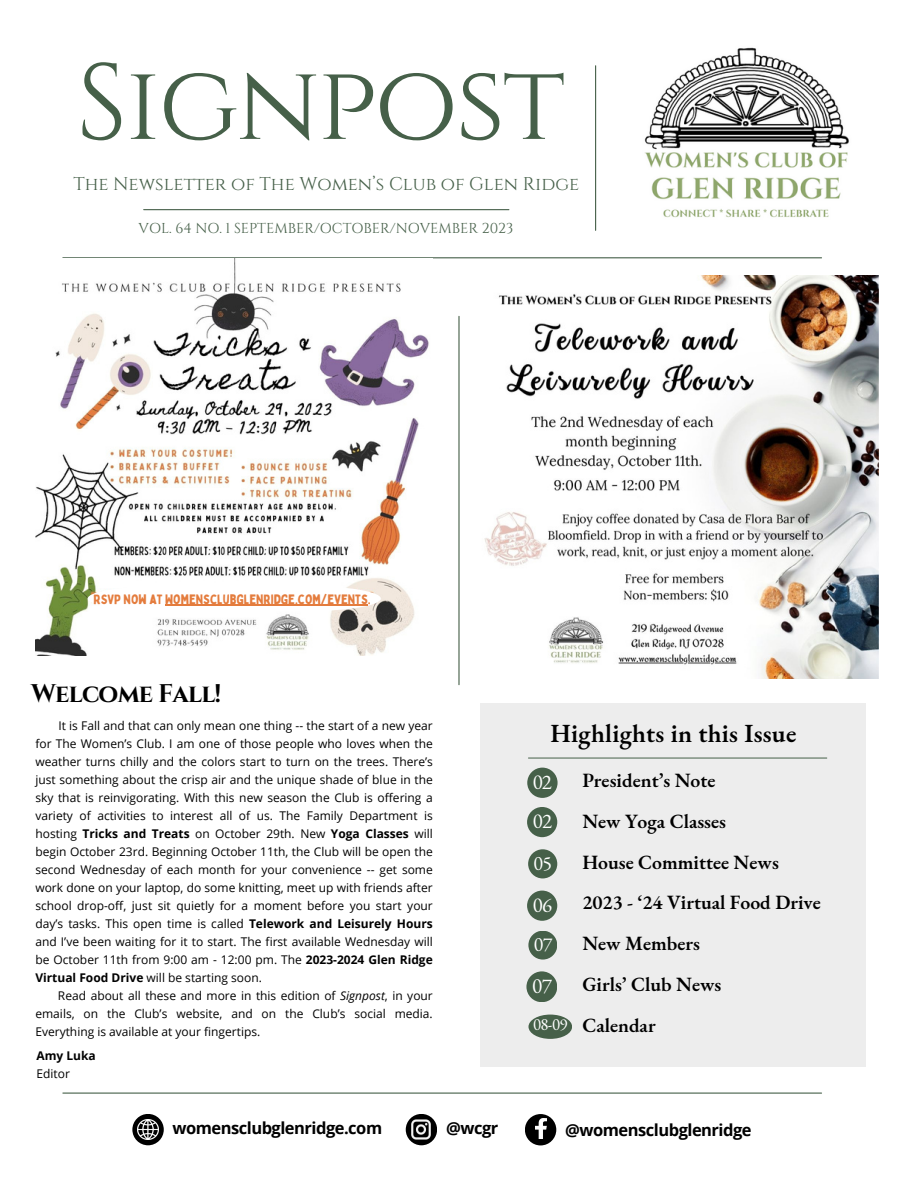
<style>
.page{position:relative;width:918px;height:1188px;background:#fff}
.page>*{position:absolute;margin:0;border:0;box-sizing:border-box;transform-origin:0 0}
.t1{font:107.4px "Cinzel";letter-spacing:-.02em;color:#466049}
.t2{font:600 25.5px "EB Garamond";letter-spacing:.01em;color:#000}
.t3{font:700 25.5px "Cinzel";letter-spacing:-.03em;color:#000}
.t4{font:21.15px "EB Garamond";color:#fff}
.t5{font:20.7px "EB Garamond";color:#fff}
.t6{font:19.95px "EB Garamond";color:#fff}
.t7{font:600 19.8px "EB Garamond";color:#000}
.t8{font:19.8px "EB Garamond";color:#fff}
.t9{font:18.45px "Cinzel";color:#466049}
.t10{font:16.65px "EB Garamond";color:#fff}
.t11{font:700 16.5px "Open Sans";letter-spacing:-.03em;color:#000}
.t12{font:14.25px "Cinzel";color:#466049}
.t13{font:13.35px "Bobby Jones";color:#e47c3d}
.t14{font:12px/18px "Open Sans";color:#000;text-align:justify}
.t15{font:700 12px "Open Sans";color:#000}
.s1{font-weight:700}
.s2{font-style:italic}
</style>
<div class="page">
<hr style="left:63px;top:257px;width:759px;height:1px;background:#466049">
<svg style="left:132px;top:1114px;width:32px;height:31px"></svg>
<img style="left:138px;top:1119px;width:20px;height:21px">
<div style="left:481px;top:704px;width:385px;height:363px;background:#ededed"></div>
<hr style="left:528px;top:758px;width:299px;height:1px;background:#466049">
<div style="left:527px;top:768px;width:31px;height:30px;background:#466049;border-radius:50%"></div>
<div style="left:528px;top:931px;width:29px;height:29px;background:#466049;border-radius:50%"></div>
<div style="left:527px;top:891px;width:30px;height:30px;background:#466049;border-radius:50%"></div>
<div style="left:527px;top:807px;width:30px;height:30px;background:#466049;border-radius:50%"></div>
<div style="left:528px;top:849px;width:29px;height:29px;background:#466049;border-radius:50%"></div>
<div style="left:528px;top:1015px;width:44px;height:24px;background:#466049;border-radius:50%"></div>
<div style="left:526px;top:971px;width:31px;height:31px;background:#466049;border-radius:50%"></div>
<img style="left:484px;top:275px;width:395px;height:403px">
<hr style="left:458px;top:316px;width:2px;height:369px;background:#466049">
<img style="left:36px;top:258px;width:393px;height:397px">
<svg style="left:88px;top:586px;width:293px;height:25px"></svg>
<hr style="left:63px;top:1093px;width:759px;height:1px;background:#466049">
<div style="left:406px;top:1114px;width:31px;height:31px;background:#000;border-radius:50%"></div>
<div style="left:525px;top:1114px;width:31px;height:31px;background:#000;border-radius:50%"></div>
<img style="left:535px;top:1118px;width:11px;height:21px">
<img style="left:411px;top:1119px;width:20px;height:21px">
<hr style="left:595px;top:66px;width:1px;height:164px;background:#466049">
<hr style="left:144px;top:209px;width:365px;height:1px;background:#466049">
<img style="left:644px;top:47px;width:205px;height:171px">
<hr style="left:165px;top:604px;width:203px;height:1px;background:#e47c3d">
<p class="t1" style="left:76px;top:35px;width:490px">Signpost</p>
<p class="t9" style="left:73px;top:172px;width:507px">The Newsletter of The Women’s Club of Glen Ridge</p>
<p class="t12" style="left:139px;top:219px;width:376px">VOL. 64 NO. 1 SEPTEMBER/OCTOBER/NOVEMBER 2023</p>
<p class="t13" style="left:93px;top:591px;width:279px">RSVP NOW AT WOMENSCLUBGLENRIDGE.COM/EVENTS.</p>
<p class="t3" style="left:31px;top:678px;width:192px">Welcome Fall!</p>
<p class="t14" style="left:35px;top:716px;width:399px;text-indent:23px">It is Fall and that can only mean one thing -- the start of a new year for The Women’s Club. I am one of those people who loves when the weather turns chilly and the colors start to turn on the trees. There’s just something about the crisp air and the unique shade of blue in the sky that is reinvigorating. With this new season the Club is offering a variety of activities to interest all of us. The Family Department is hosting <span class="s1">Tricks and Treats</span> on October 29th. New <span class="s1">Yoga Classes</span> will begin October 23rd. Beginning October 11th, the Club will be open the second Wednesday of each month for your convenience -- get some work done on your laptop, do some knitting, meet up with friends after school drop-off, just sit quietly for a moment before you start your day’s tasks. This open time is called <span class="s1">Telework and Leisurely Hours </span>and I’ve been waiting for it to start. The first available Wednesday will be October 11th from 9:00 am - 12:00 pm. The <span class="s1">2023-2024 Glen Ridge Virtual Food Drive</span> will be starting soon.</p>
<p class="t14" style="left:35px;top:986px;width:399px;text-indent:23px">Read about all these and more in this edition of <span class="s2">Signpost</span>, in your emails, on the Club’s website, and on the Club’s social media.<br>Everything is available at your fingertips.</p>
<p class="t15" style="left:37px;top:1047px;width:61px">Amy Luka</p>
<p class="t14" style="left:37px;top:1064px;width:35px">Editor</p>
<p class="t2" style="left:551px;top:717px;width:247px">Highlights in this Issue</p>
<p class="t5" style="left:533px;top:768px;width:21px">02</p>
<p class="t7" style="left:582px;top:767px;width:135px">President’s Note</p>
<p class="t7" style="left:582px;top:808px;width:145px">New Yoga Classes</p>
<p class="t7" style="left:582px;top:849px;width:198px">House Committee News</p>
<p class="t7" style="left:582px;top:889px;width:240px">2023 - ‘24 Virtual Food Drive</p>
<p class="t7" style="left:582px;top:930px;width:119px">New Members</p>
<p class="t7" style="left:582px;top:971px;width:141px">Girls’ Club News</p>
<p class="t7" style="left:582px;top:1012px;width:75px">Calendar</p>
<p class="t5" style="left:533px;top:808px;width:21px">02</p>
<p class="t6" style="left:534px;top:850px;width:20px">05</p>
<p class="t5" style="left:533px;top:891px;width:21px">06</p>
<p class="t8" style="left:534px;top:931px;width:20px">07</p>
<p class="t4" style="left:532px;top:972px;width:21px">07</p>
<p class="t10" style="left:533px;top:1013px;width:36px">08-09</p>
<p class="t11" style="left:173px;top:1116px;width:211px">womensclubglenridge.com</p>
<p class="t11" style="left:446px;top:1117px;width:54px">@wcgr</p>
<p class="t11" style="left:565px;top:1119px;width:188px">@womensclubglenridge</p>
</div>
